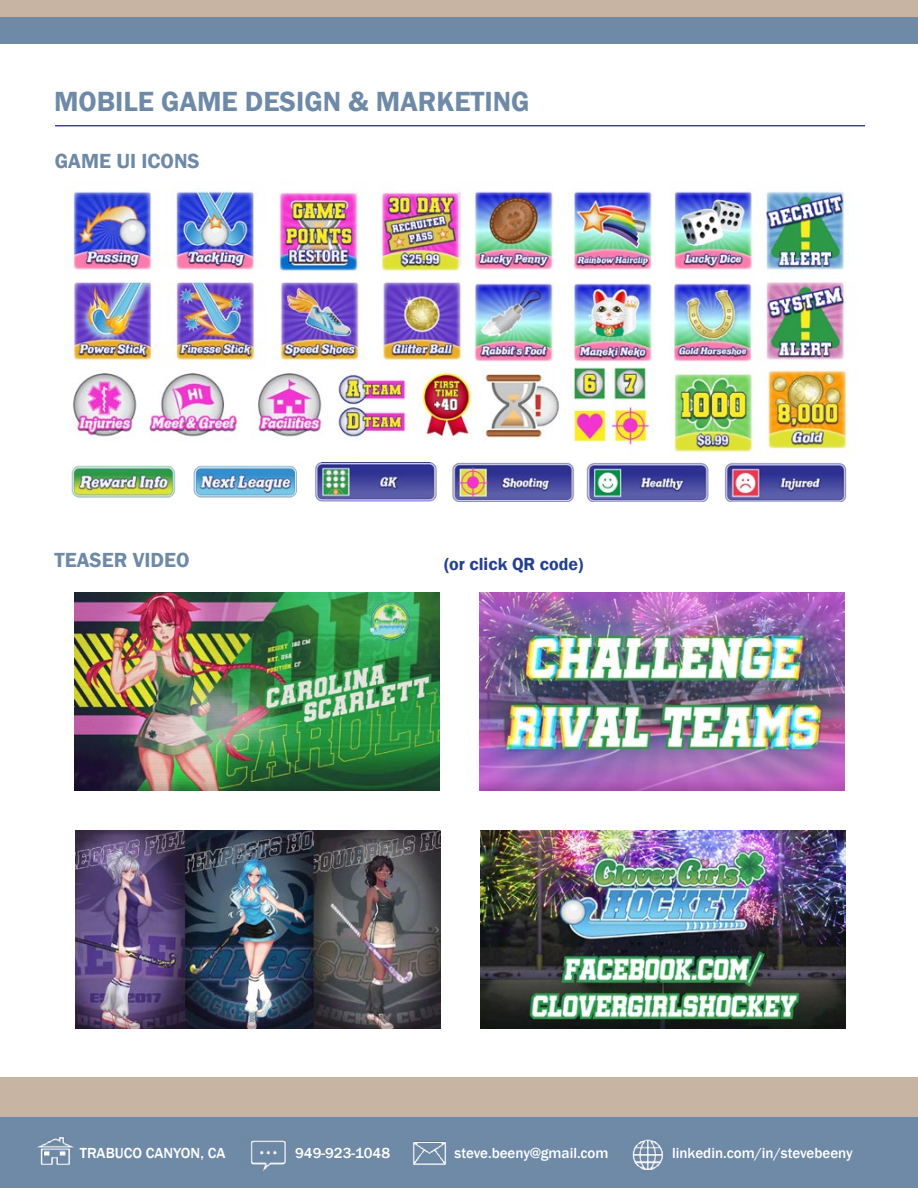
<style>
.page{position:relative;width:918px;height:1188px;background:#fff}
.page>*{position:absolute;margin:0;border:0;box-sizing:border-box;transform-origin:0 0}
.t1{font:600 28.5px "Franklin Gothic";color:#6e8aa7}
.t2{font:600 21px "Franklin Gothic";color:#6e8aa7}
.t3{font:600 18px "Franklin Gothic";color:#25408f}
.t4{font:500 15px "Franklin Gothic";color:#fff}
</style>
<div class="page">
<div style="left:0;top:1096px;width:918px;height:92px;background:#6e8aa7"></div>
<div style="left:0;top:1078px;width:918px;height:39px;background:#c8b4a3"></div>
<img style="left:74px;top:592px;width:365px;height:198px">
<img style="left:480px;top:592px;width:365px;height:198px">
<img style="left:75px;top:831px;width:365px;height:198px">
<img style="left:481px;top:831px;width:365px;height:198px">
<hr style="left:55px;top:125px;width:810px;height:1px;background:#3f439b">
<div style="left:0;top:5px;width:918px;height:39px;background:#6e8aa7"></div>
<div style="left:0;top:0;width:918px;height:17px;background:#c8b4a3"></div>
<img style="left:72px;top:181px;width:776px;height:272px">
<img style="left:413px;top:1141px;width:34px;height:24px">
<img style="left:250px;top:1140px;width:36px;height:31px">
<img style="left:36px;top:1137px;width:38px;height:28px">
<img style="left:632px;top:1139px;width:31px;height:32px">
<img style="left:71px;top:463px;width:776px;height:39px">
<h1 class="t1" style="left:54px;top:84px;width:477px">MOBILE GAME DESIGN &amp; MARKETING</h1>
<h2 class="t2" style="left:55px;top:148px;width:147px">GAME UI ICONS</h2>
<h2 class="t2" style="left:55px;top:547px;width:136px">TEASER VIDEO</h2>
<p class="t3" style="left:444px;top:553px;width:141px">(or click QR code)</p>
<p class="t4" style="left:80px;top:1144px;width:147px">TRABUCO CANYON, CA</p>
<p class="t4" style="left:295px;top:1144px;width:97px">949-923-1048</p>
<p class="t4" style="left:455px;top:1144px;width:156px">steve.beeny@gmail.com</p>
<p class="t4" style="left:672px;top:1144px;width:182px">linkedin.com/in/stevebeeny</p>
</div>
